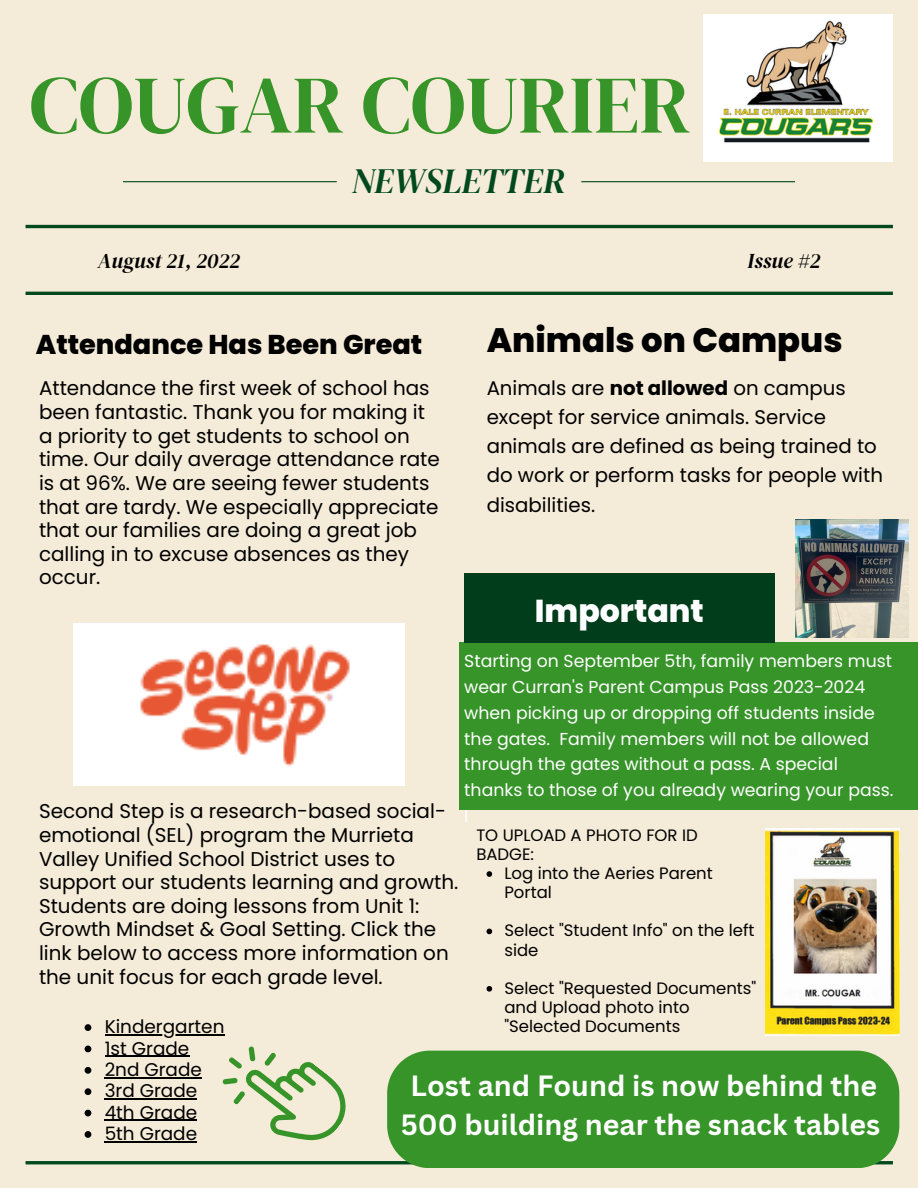
<style>
.page{position:relative;width:918px;height:1188px;background:#f4ebd8}
.page>*{position:absolute;margin:0;border:0;box-sizing:border-box;transform-origin:0 0}
.t1{font:81.45px "DM Serif Display";color:#379429}
.t2{font:italic 35.25px "DM Serif Display";color:#00491f}
.t3{font:800 33.9px "Poppins";color:#000}
.t4{font:800 31.65px "Poppins";color:#fff}
.t5{font:700 28.5px/39.3px "Canva Sans";color:#fff;text-align:center}
.t6{font:800 27.15px "Poppins";color:#000}
.t7{font:italic 21.15px "DM Serif Display";color:#000}
.t8{font:19.95px/23.7px "Poppins";color:#000}
.t9{font:19.8px/29.2px "Poppins";color:#000}
.t10{font:18.45px "Poppins";color:#000}
.t11{font:17.25px/26px "Poppins";color:#fff}
.t12{font:16.5px/19.2px "Poppins";color:#000}
.s1{font-weight:700}
</style>
<div class="page">
<hr style="left:123px;top:181px;width:214px;height:1px;background:#00491f">
<hr style="left:26px;top:225px;width:867px;height:3px;background:#00491f">
<hr style="left:26px;top:292px;width:867px;height:3px;background:#00491f">
<hr style="left:26px;top:1161px;width:867px;height:3px;background:#00491f">
<hr style="left:581px;top:181px;width:214px;height:1px;background:#00491f">
<div style="left:459px;top:642px;width:459px;height:168px;background:#379429"></div>
<div style="left:464px;top:573px;width:311px;height:70px;background:#013d1b"></div>
<img style="left:704px;top:14px;width:189px;height:148px">
<img style="left:73px;top:624px;width:331px;height:162px">
<svg style="left:221px;top:1046px;width:139px;height:116px"></svg>
<img style="left:796px;top:519px;width:112px;height:119px">
<img style="left:766px;top:828px;width:134px;height:207px">
<div style="left:387px;top:1051px;width:512px;height:117px;background:#379429"></div>
<svg style="left:85px;top:1024px;width:6px;height:7px"></svg>
<hr style="left:105px;top:1034px;width:119px;height:1px;background:#000">
<svg style="left:85px;top:1046px;width:6px;height:6px"></svg>
<hr style="left:105px;top:1056px;width:84px;height:1px;background:#000">
<svg style="left:85px;top:1067px;width:6px;height:7px"></svg>
<hr style="left:105px;top:1077px;width:97px;height:1px;background:#000">
<svg style="left:85px;top:1088px;width:6px;height:7px"></svg>
<hr style="left:105px;top:1098px;width:92px;height:2px;background:#000">
<svg style="left:85px;top:1110px;width:6px;height:6px"></svg>
<hr style="left:105px;top:1120px;width:92px;height:1px;background:#000">
<svg style="left:85px;top:1131px;width:6px;height:7px"></svg>
<hr style="left:105px;top:1141px;width:92px;height:1px;background:#000">
<svg style="left:487px;top:871px;width:5px;height:6px"></svg>
<svg style="left:487px;top:929px;width:5px;height:5px"></svg>
<svg style="left:487px;top:986px;width:5px;height:6px"></svg>
<p class="t1" style="left:30px;top:48px;width:662px">COUGAR COURIER</p>
<p class="t2" style="left:352px;top:156px;width:215px">NEWSLETTER</p>
<p class="t7" style="left:97px;top:246px;width:144px">August 21, 2022</p>
<p class="t7" style="left:748px;top:246px;width:75px">Issue #2</p>
<p class="t6" style="left:36px;top:325px;width:388px">Attendance Has Been Great</p>
<p class="t8" style="left:39px;top:377px;width:402px">Attendance the first week of school has been fantastic. Thank you for making it a priority to get students to school on time. Our daily average attendance rate is at 96%. We are seeing fewer students that are tardy. We especially appreciate that our families are doing a great job calling in to excuse absences as they occur.</p>
<p class="t3" style="left:487px;top:316px;width:358px">Animals on Campus</p>
<p class="t9" style="left:487px;top:373px;width:398px">Animals are <span class="s1">not allowed</span> on campus except for service animals. Service animals are defined as being trained to do work or perform tasks for people with disabilities.</p>
<p class="t4" style="left:535px;top:588px;width:171px">Important</p>
<p class="t11" style="left:464px;top:648px;width:431px">Starting on September 5th, family members must wear Curran's Parent Campus Pass 2023-2024 when picking up or dropping off students inside the gates. Family members will not be allowed through the gates without a pass. A special thanks to those of you already wearing your pass.</p>
<p class="t11" style="left:464px;top:803px;width:6px">I</p>
<p class="t8" style="left:39px;top:799px;width:421px">Second Step is a research-based social&shy;emotional (SEL) program the Murrieta Valley Unified School District uses to support our students learning and growth.<br>Students are doing lessons from Unit 1:<br>Growth Mindset &amp; Goal Setting. Click the link below to access more information on the unit focus for each grade level.</p>
<p class="t10" style="left:105px;top:1014px;width:121px">Kindergarten</p>
<p class="t10" style="left:105px;top:1035px;width:86px">1st Grade</p>
<p class="t10" style="left:105px;top:1057px;width:99px">2nd Grade</p>
<p class="t10" style="left:105px;top:1078px;width:94px">3rd Grade</p>
<p class="t10" style="left:105px;top:1099px;width:94px">4th Grade</p>
<p class="t10" style="left:105px;top:1121px;width:94px">5th Grade</p>
<p class="t12" style="left:476px;top:825px;width:223px">TO UPLOAD A PHOTO FOR ID<br>BADGE:</p>
<p class="t12" style="left:504px;top:864px;width:210px">Log into the Aeries Parent<br>Portal</p>
<p class="t12" style="left:504px;top:921px;width:252px">Select "Student Info" on the left side</p>
<p class="t12" style="left:504px;top:978px;width:253px">Select "Requested Documents" and Upload photo into "Selected Documents</p>
<p class="t5" style="left:401px;top:1065px;width:481px">Lost and Found is now behind the<br>500 building near the snack tables</p>
</div>
